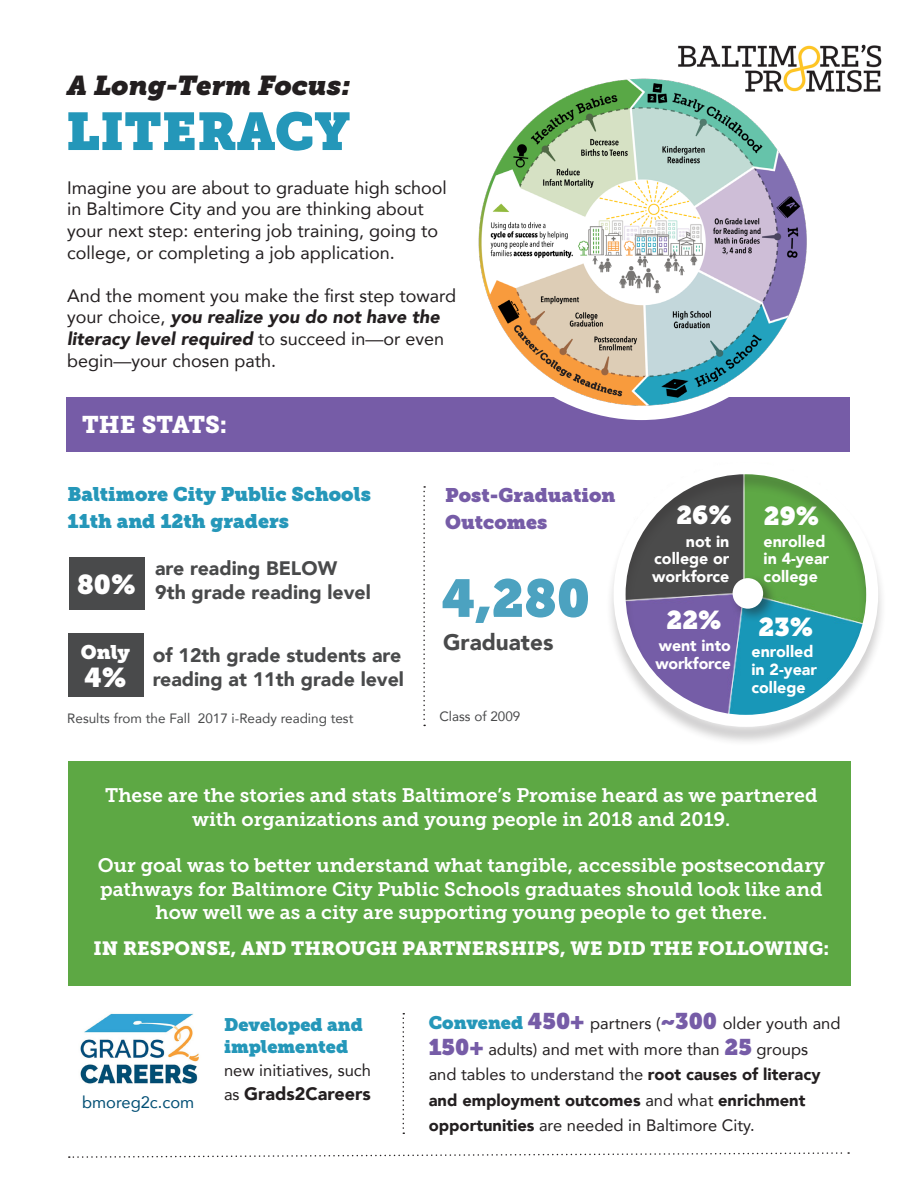
<style>
.page{position:relative;width:918px;height:1188px;background:#fff}
.page>*{position:absolute;margin:0;border:0;box-sizing:border-box;transform-origin:0 0}
.t1{font:52.5px "Museo Slab";color:#2497b9}
.t2{font:52.5px "Museo Slab";color:#4ca2c0}
.t3{font:italic 27px "Museo Slab 1000";color:#231f20}
.t4{font:27px "Museo Slab";color:#fff}
.t5{font:25.65px "Museo Slab";color:#fff}
.t6{font:24px "Museo Slab 900";color:#fff}
.t7{font:900 22.5px "Avenir";color:#494a4b}
.t8{font:19.5px/23.4px "Museo Slab 700";color:#fff;text-align:center}
.t9{font:900 19.5px/24px "Avenir";color:#494a4b}
.t10{font:19.5px/27px "Museo Slab";color:#2597b9}
.t11{font:19.5px/27px "Museo Slab";color:#765ca7}
.t12{font:19.5px "Museo Slab";color:#fff}
.t13{font:19.05px "Museo Slab 900";color:#fff}
.t14{font:18px/21.6px "Avenir";color:#231f20}
.t15{font:900 18px "Avenir";color:#231f20}
.t16{font:18px "Museo Slab";color:#2597b9}
.t17{font:18px "Museo Slab";color:#2497b9}
.t18{font:16.5px/25.5px "Avenir";color:#231f20}
.t19{font:16.5px "Avenir";color:#004e74}
.t20{font:900 16.05px/17.5px "Avenir";color:#fff}
.t21{font:900 15.9px/17.5px "Avenir";letter-spacing:-.01em;color:#fff}
.t22{font:13.5px "Avenir";color:#494a4b}
.s1{font-weight:900;font-style:italic}
.s2{font-size:21px}
.s3{font-weight:400;font-size:16.5px}
.s4{font-family:"Museo Slab";font-size:18px;color:#2597b9}
.s5{font-family:"Museo Slab";font-size:22.5px;color:#765ca7}
.s6{font-weight:900}
</style>
<div class="page">
<div style="left:67px;top:397px;width:783px;height:55px;background:#765ca7"></div>
<img style="left:678px;top:44px;width:204px;height:49px">
<img style="left:80px;top:1013px;width:119px;height:71px">
<svg style="left:69px;top:1152px;width:780px;height:6px"></svg>
<svg style="left:403px;top:1013px;width:1px;height:121px"></svg>
<div style="left:69px;top:761px;width:782px;height:225px;background:#5da844"></div>
<svg style="left:423px;top:486px;width:2px;height:240px"></svg>
<div style="left:69px;top:557px;width:75px;height:53px;background:#494a4b"></div>
<div style="left:68px;top:634px;width:76px;height:63px;background:#494a4b"></div>
<div style="left:605px;top:465px;width:282px;height:281px;background:#231f20;opacity:.22"></div>
<div style="left:614px;top:462px;width:264px;height:265px;border:12px solid #fff;border-radius:50%"></div>
<img style="left:478px;top:65px;width:340px;height:351px">
<h2 class="t3" style="left:66px;top:70px;width:285px">A Long-Term Focus:</h2>
<h1 class="t1" style="left:66px;top:100px;width:286px">LITERACY</h1>
<p class="t14" style="left:67px;top:176px;width:381px">Imagine you are about to graduate high school in Baltimore City and you are thinking about your next step: entering job training, going to college, or completing a job application.</p>
<p class="t14" style="left:67px;top:284px;width:390px">And the moment you make the first step toward your choice, <span class="s1">you realize you do not have the literacy level required</span> to succeed in—or even begin—your chosen path.</p>
<p class="t6" style="left:82px;top:411px;width:146px">THE STATS:</p>
<p class="t10" style="left:68px;top:481px;width:305px">Baltimore City Public Schools<br>11th and 12th graders</p>
<h2 class="t4" style="left:77px;top:568px;width:60px">80%</h2>
<p class="t9" style="left:155px;top:556px;width:217px">are reading BELOW<br>9th grade reading level</p>
<p class="t12" style="left:81px;top:640px;width:51px">Only</p>
<h2 class="t4" style="left:84px;top:662px;width:43px">4%</h2>
<p class="t22" style="left:67px;top:707px;width:288px">Results from the Fall 2017 i-Ready reading test</p>
<p class="t9" style="left:153px;top:643px;width:253px"><span class="s2">o</span>f 12th grade students are reading at 11th grade level</p>
<p class="t11" style="left:445px;top:481px;width:172px">Post-Graduation<br>Outcomes</p>
<h1 class="t2" style="left:442px;top:567px;width:150px">4,280</h1>
<p class="t7" style="left:443px;top:623px;width:112px">Graduates</p>
<p class="t22" style="left:439px;top:705px;width:83px">Class of 2009</p>
<h3 class="t5" style="left:676px;top:500px;width:57px">26%</h3>
<p class="t20" style="left:652px;top:532px;width:79px;text-align:justify;text-indent:34px">not in college or workforce</p>
<h3 class="t5" style="left:764px;top:501px;width:57px">29%</h3>
<p class="t20" style="left:764px;top:532px;width:67px">enrolled in 4-year college</p>
<h3 class="t5" style="left:667px;top:605px;width:57px">22%</h3>
<h3 class="t5" style="left:759px;top:612px;width:56px">23%</h3>
<p class="t21" style="left:655px;top:637px;width:77px">went into workforce</p>
<p class="t20" style="left:751px;top:643px;width:67px">enrolled in 2-year college</p>
<p class="t8" style="left:105px;top:784px;width:714px">These are the stories and stats Baltimore’s Promise heard as we partnered with organizations and young people in 2018 and 2019.</p>
<p class="t8" style="left:98px;top:854px;width:728px">Our goal was to better understand what tangible, accessible postsecondary pathways for Baltimore City Public Schools graduates should look like and how well we as a city are supporting young people to get there.</p>
<p class="t13" style="left:94px;top:938px;width:737px">IN RESPONSE, AND THROUGH PARTNERSHIPS, WE DID THE FOLLOWING:</p>
<p class="t19" style="left:82px;top:1089px;width:114px">bmoreg2c.com</p>
<p class="t16" style="left:224px;top:1014px;width:140px">Developed and</p>
<p class="t17" style="left:224px;top:1036px;width:126px">implemented</p>
<p class="t18" style="left:224px;top:1057px;width:149px">new initiatives, such</p>
<p class="t15" style="left:224px;top:1078px;width:148px"><span class="s3">as</span> Grads2Careers</p>
<p class="t18" style="left:429px;top:1010px;width:413px"><span class="s4">Convened</span> <span class="s5">450+</span> partners (<span class="s5">~300</span> older youth and <span class="s5">150+</span> adults) and met with more than <span class="s5">25</span> groups<br>and tables to understand the <span class="s6">root causes of literacy and employment outcomes</span> and what <span class="s6">enrichment opportunities</span> are needed in Baltimore City.</p>
</div>
